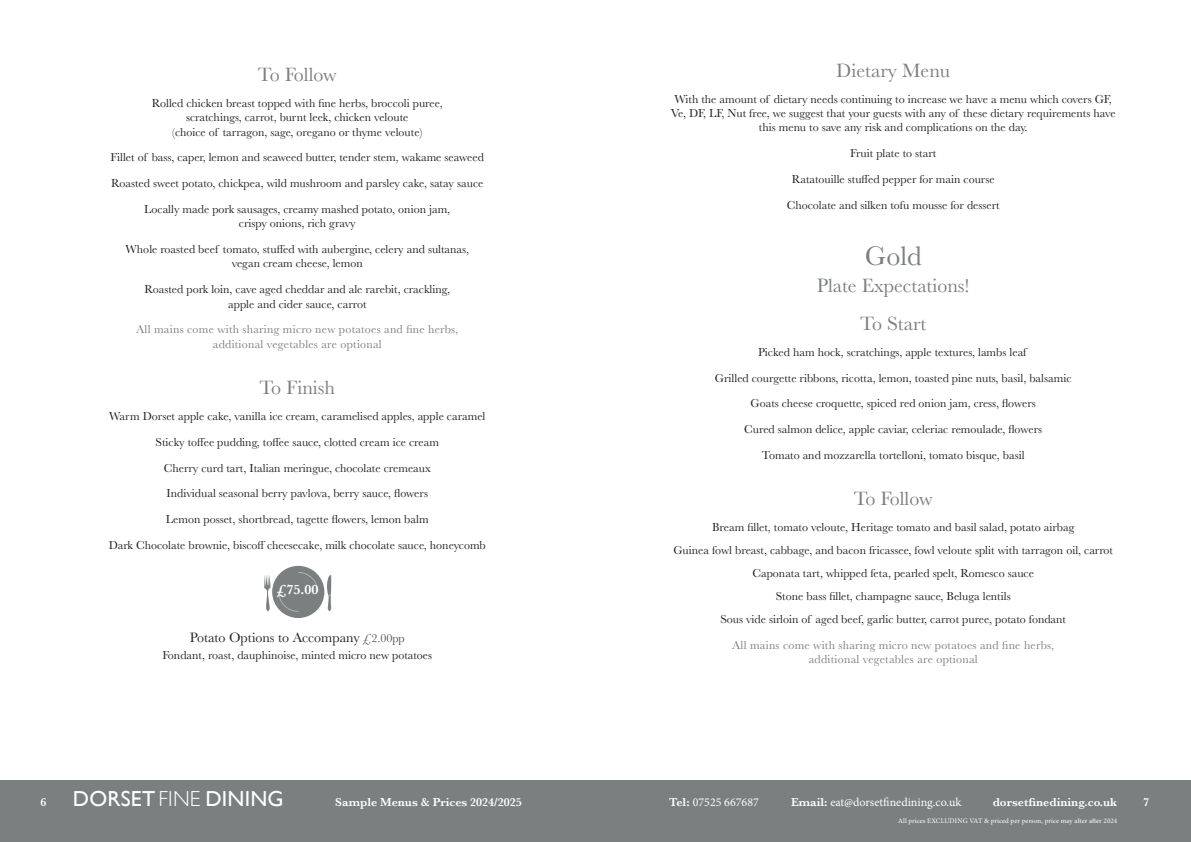
<style>
.page{position:relative;width:1191px;height:842px;background:#fff}
.page>*{position:absolute;margin:0;border:0;box-sizing:border-box;transform-origin:0 0}
.t1{font:28px "Baskerville";color:#7c7f80}
.t2{font:21.7px "Gill Sans";letter-spacing:.01em;color:#fff}
.t3{font:20px "Baskerville";color:#7c7f80}
.t4{font:14px "Baskerville";color:#231f20}
.t5{font:600 14px "Baskerville";color:#fff}
.t6{font:12px/14.4px "Baskerville";color:#231f20;text-align:center}
.t7{font:12px/14.4px "Baskerville";letter-spacing:.02em;color:#7c7f7f;text-align:center}
.t8{font:600 12px "Baskerville";color:#fff}
.t9{font:12px "Minion Pro";color:#fff}
.t10{font:7px "Minion Pro";letter-spacing:.01em;color:#fff}
.s1{font-size:12px;color:#505052}
.s2{font-weight:300}
.s3{font-family:"Baskerville";font-weight:600}
</style>
<div class="page">
<div style="left:0;top:780px;width:1191px;height:62px;background:#7c7f80"></div>
<svg style="left:327px;top:575px;width:4px;height:36px"></svg>
<svg style="left:264px;top:575px;width:7px;height:36px"></svg>
<div style="left:272px;top:566px;width:52px;height:52px;background:#7c7f80;border-radius:50%"></div>
<svg style="left:278px;top:572px;width:40px;height:40px"></svg>
<p class="t3" style="left:258px;top:62px;width:81px">To Follow</p>
<p class="t6" style="left:152px;top:96px;width:292px">Rolled chicken breast topped with fine herbs, broccoli puree, scratchings, carrot, burnt leek, chicken veloute<br>(choice of tarragon, sage, oregano or thyme veloute)</p>
<p class="t6" style="left:111px;top:150px;width:375px">Fillet of bass, caper, lemon and seaweed butter, tender stem, wakame seaweed</p>
<p class="t6" style="left:111px;top:176px;width:373px">Roasted sweet potato, chickpea, wild mushroom and parsley cake, satay sauce</p>
<p class="t6" style="left:144px;top:202px;width:307px">Locally made pork sausages, creamy mashed potato, onion jam, crispy onions, rich gravy</p>
<p class="t6" style="left:126px;top:242px;width:345px">Whole roasted beef tomato, stuffed with aubergine, celery and sultanas, vegan cream cheese, lemon</p>
<p class="t6" style="left:145px;top:282px;width:307px">Roasted pork loin, cave aged cheddar and ale rarebit, crackling, apple and cider sauce, carrot</p>
<p class="t7" style="left:136px;top:322px;width:323px">All mains come with sharing micro new potatoes and fine herbs, additional vegetables are optional</p>
<p class="t3" style="left:259px;top:375px;width:77px">To Finish</p>
<p class="t6" style="left:109px;top:409px;width:378px">Warm Dorset apple cake, vanilla ice cream, caramelised apples, apple caramel</p>
<p class="t6" style="left:156px;top:435px;width:285px">Sticky toffee pudding, toffee sauce, clotted cream ice cream</p>
<p class="t6" style="left:164px;top:461px;width:269px">Cherry curd tart, Italian meringue, chocolate cremeaux</p>
<p class="t6" style="left:167px;top:486px;width:263px">Individual seasonal berry pavlova, berry sauce, flowers</p>
<p class="t6" style="left:166px;top:512px;width:264px">Lemon posset, shortbread, tagette flowers, lemon balm</p>
<p class="t6" style="left:109px;top:538px;width:378px">Dark Chocolate brownie, biscoff cheesecake, milk chocolate sauce, honeycomb</p>
<p class="t5" style="left:276px;top:579px;width:44px">£75.00</p>
<p class="t4" style="left:190px;top:629px;width:217px">Potato Options to Accompany <span class="s1">£2.00pp</span></p>
<p class="t6" style="left:162px;top:648px;width:271px">Fondant, roast, dauphinoise, minted micro new potatoes</p>
<p class="t3" style="left:836px;top:58px;width:115px">Dietary Menu</p>
<p class="t6" style="left:671px;top:92px;width:446px">With the amount of dietary needs continuing to increase we have a menu which covers GF,<br>Ve, DF, LF, Nut free, we suggest that your guests with any of these dietary requirements have this menu to save any risk and complications on the day.</p>
<p class="t6" style="left:850px;top:146px;width:87px">Fruit plate to start</p>
<p class="t6" style="left:792px;top:172px;width:204px">Ratatouille stuffed pepper for main course</p>
<p class="t6" style="left:787px;top:198px;width:214px">Chocolate and silken tofu mousse for dessert</p>
<p class="t1" style="left:864px;top:238px;width:58px">Gold</p>
<p class="t3" style="left:817px;top:272px;width:154px">Plate Expectations!</p>
<p class="t3" style="left:860px;top:311px;width:68px">To Start</p>
<p class="t6" style="left:758px;top:345px;width:270px">Picked ham hock, scratchings, apple textures, lambs leaf</p>
<p class="t6" style="left:715px;top:371px;width:358px">Grilled courgette ribbons, ricotta, lemon, toasted pine nuts, basil, balsamic</p>
<p class="t6" style="left:750px;top:396px;width:287px">Goats cheese croquette, spiced red onion jam, cress, flowers</p>
<p class="t6" style="left:744px;top:422px;width:299px">Cured salmon delice, apple caviar, celeriac remoulade, flowers</p>
<p class="t6" style="left:762px;top:448px;width:264px">Tomato and mozzarella tortelloni, tomato bisque, basil</p>
<p class="t3" style="left:853px;top:486px;width:81px">To Follow</p>
<p class="t6" style="left:712px;top:520px;width:363px">Bream fillet, tomato veloute, Heritage tomato and basil salad, potato airbag</p>
<p class="t6" style="left:673px;top:543px;width:441px">Guinea fowl breast, cabbage, and bacon fricassee, fowl veloute split with tarragon oil, carrot</p>
<p class="t6" style="left:752px;top:566px;width:283px">Caponata tart, whipped feta, pearled spelt, Romesco sauce</p>
<p class="t6" style="left:776px;top:589px;width:236px">Stone bass fillet, champagne sauce, Beluga lentils</p>
<p class="t6" style="left:720px;top:612px;width:347px">Sous vide sirloin of aged beef, garlic butter, carrot puree, potato fondant</p>
<p class="t7" style="left:732px;top:638px;width:323px">All mains come with sharing micro new potatoes and fine herbs, additional vegetables are optional</p>
<h2 class="t2" style="left:73px;top:786px;width:212px">DORSET <span class="s2">FINE</span> DINING</h2>
<p class="t8" style="left:41px;top:794px;width:7px">6</p>
<p class="t8" style="left:335px;top:794px;width:188px">Sample Menus &amp; Prices 2024/2025</p>
<p class="t9" style="left:669px;top:794px;width:91px"><span class="s3">Tel:</span> 07525 667687</p>
<p class="t9" style="left:791px;top:794px;width:172px"><span class="s3">Email:</span> eat@dorsetfinedining.co.uk</p>
<p class="t8" style="left:992px;top:794px;width:126px">dorsetfinedining.co.uk</p>
<p class="t8" style="left:1143px;top:794px;width:7px">7</p>
<p class="t10" style="left:898px;top:816px;width:220px">All prices EXCLUDING VAT &amp; priced per person, price may alter after 2024</p>
</div>
